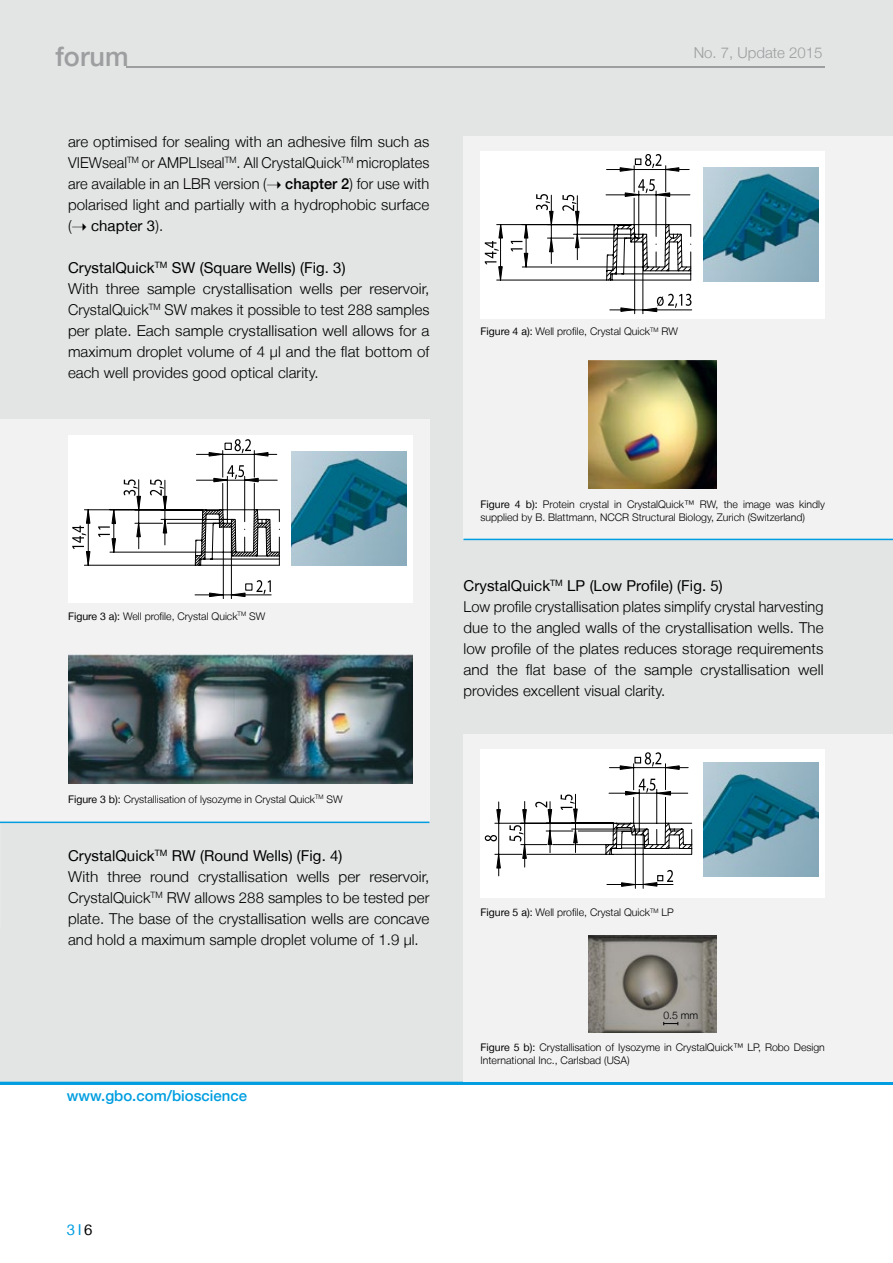
<style>
.page{position:relative;width:893px;height:1263px;background:#fff}
.page>*{position:absolute;margin:0;border:0;box-sizing:border-box;transform-origin:0 0}
.t1{font:500 27px "Helvetica Neue LT";color:#9c9e9f}
.t2{font:300 15px/21px "Helvetica Neue LT";letter-spacing:.005em;color:#000}
.t3{font:500 15px "Helvetica Neue LT";color:#009ee0}
.t4{font:300 15px "Helvetica Neue LT";color:#9c9e9f}
.t5{font:15px "Helvetica Neue LT";letter-spacing:.005em;color:#000}
.t6{font:15px "Helvetica Neue LT";color:#009ee0}
.t7{font:300 10.5px/12.6px "Helvetica Neue LT";color:#000}
.s1{font-weight:500}
.s2{font-weight:300}
.s3{font-weight:400}
.s4{color:#000}
</style>
<div class="page">
<div style="left:0;top:0;width:893px;height:1082px;background:#e3e4e4"></div>
<hr style="left:126px;top:66px;width:699px;height:2px;background:#9c9e9f">
<hr style="left:0;top:1082px;width:893px;height:3px;background:#009ee0">
<div style="left:0;top:419px;width:429px;height:402px;background:#f2f2f3"></div>
<hr style="left:0;top:821px;width:429px;height:2px;background:#009ee0">
<div style="left:68px;top:435px;width:344px;height:168px;background:#fff"></div>
<svg style="left:72px;top:439px;width:208px;height:160px"></svg>
<img style="left:291px;top:452px;width:115px;height:114px">
<img style="left:68px;top:655px;width:344px;height:128px">
<div style="left:463px;top:136px;width:430px;height:403px;background:#f2f2f3"></div>
<hr style="left:463px;top:539px;width:430px;height:1px;background:#009ee0">
<div style="left:480px;top:151px;width:345px;height:168px;background:#fff"></div>
<svg style="left:485px;top:154px;width:207px;height:160px"></svg>
<img style="left:704px;top:168px;width:115px;height:113px">
<img style="left:589px;top:360px;width:128px;height:128px">
<div style="left:463px;top:734px;width:430px;height:348px;background:#f2f2f3"></div>
<div style="left:480px;top:749px;width:345px;height:148px;background:#fff"></div>
<svg style="left:485px;top:752px;width:207px;height:136px"></svg>
<img style="left:704px;top:762px;width:115px;height:115px">
<img style="left:589px;top:936px;width:128px;height:96px">
<svg style="left:663px;top:1022px;width:15px;height:3px"></svg>
<h1 class="t1" style="left:55px;top:41px;width:75px">forum</h1>
<p class="t4" style="left:694px;top:44px;width:130px">No. 7, Update 2015</p>
<p class="t2" style="left:68px;top:131px;width:363px;text-align:justify">are optimised for sealing with an adhesive film such as VIEWseal<sup>TM</sup> or AMPLIseal<sup>TM</sup>. All CrystalQuick<sup>TM</sup> microplates are available in an LBR version ( <span class="s1">chapter 2</span>) for use with polarised light and partially with a hydrophobic surface (</p>
<p class="t5" style="left:91px;top:216px;width:74px">chapter 3<span class="s2">).</span></p>
<p class="t2" style="left:68px;top:257px;width:363px"><span class="s3">CrystalQuick</span><sup>TM</sup> <span class="s3">SW (Square Wells) (Fig. 3)<br></span>With three sample crystallisation wells per reservoir, CrystalQuick<sup>TM</sup> SW makes it possible to test 288 samples per plate. Each sample crystallisation well allows for a maximum droplet volume of 4 μl and the flat bottom of each well provides good optical clarity.</p>
<p class="t7" style="left:480px;top:325px;width:199px"><span class="s3">Figure 4 a):</span> Well profile, Crystal Quick<sup>TM</sup> RW</p>
<p class="t7" style="left:68px;top:609px;width:199px"><span class="s3">Figure 3 a):</span> Well profile, Crystal Quick<sup>TM</sup> SW</p>
<p class="t7" style="left:480px;top:498px;width:346px"><span class="s3">Figure 4 b):</span> Protein crystal in CrystalQuick™ RW, the image was kindly supplied by B. Blattmann, NCCR Structural Biology, Zurich (Switzerland)</p>
<p class="t2" style="left:463px;top:575px;width:362px"><span class="s3">CrystalQuick</span><sup>TM</sup> <span class="s3">LP (Low Profile) (Fig. 5)<br></span>Low profile crystallisation plates simplify crystal harvesting due to the angled walls of the crystallisation wells. The low profile of the plates reduces storage requirements and the flat base of the sample crystallisation well provides excellent visual clarity.</p>
<p class="t7" style="left:68px;top:793px;width:276px"><span class="s3">Figure 3 b):</span> Crystallisation of lysozyme in Crystal Quick<sup>TM</sup> SW</p>
<p class="t2" style="left:68px;top:845px;width:363px"><span class="s3">CrystalQuick</span><sup>TM</sup> <span class="s3">RW (Round Wells) (Fig. 4)<br></span>With three round crystallisation wells per reservoir, CrystalQuick<sup>TM</sup> RW allows 288 samples to be tested per plate. The base of the crystallisation wells are concave and hold a maximum sample droplet volume of 1.9 μl.</p>
<p class="t3" style="left:67px;top:1087px;width:182px">www.gbo.com/bioscience</p>
<p class="t7" style="left:480px;top:906px;width:195px"><span class="s3">Figure 5 a):</span> Well profile, Crystal Quick<sup>TM</sup> LP</p>
<p class="t7" style="left:663px;top:1009px;width:37px">0.5 mm</p>
<p class="t7" style="left:480px;top:1041px;width:346px"><span class="s3">Figure 5 b):</span> Crystallisation of Iysozyme in CrystalQuick™ LP, Robo Design<br>International Inc., Carlsbad (USA)</p>
<p class="t6" style="left:67px;top:1221px;width:27px">3I<span class="s4">6</span></p>
</div>
